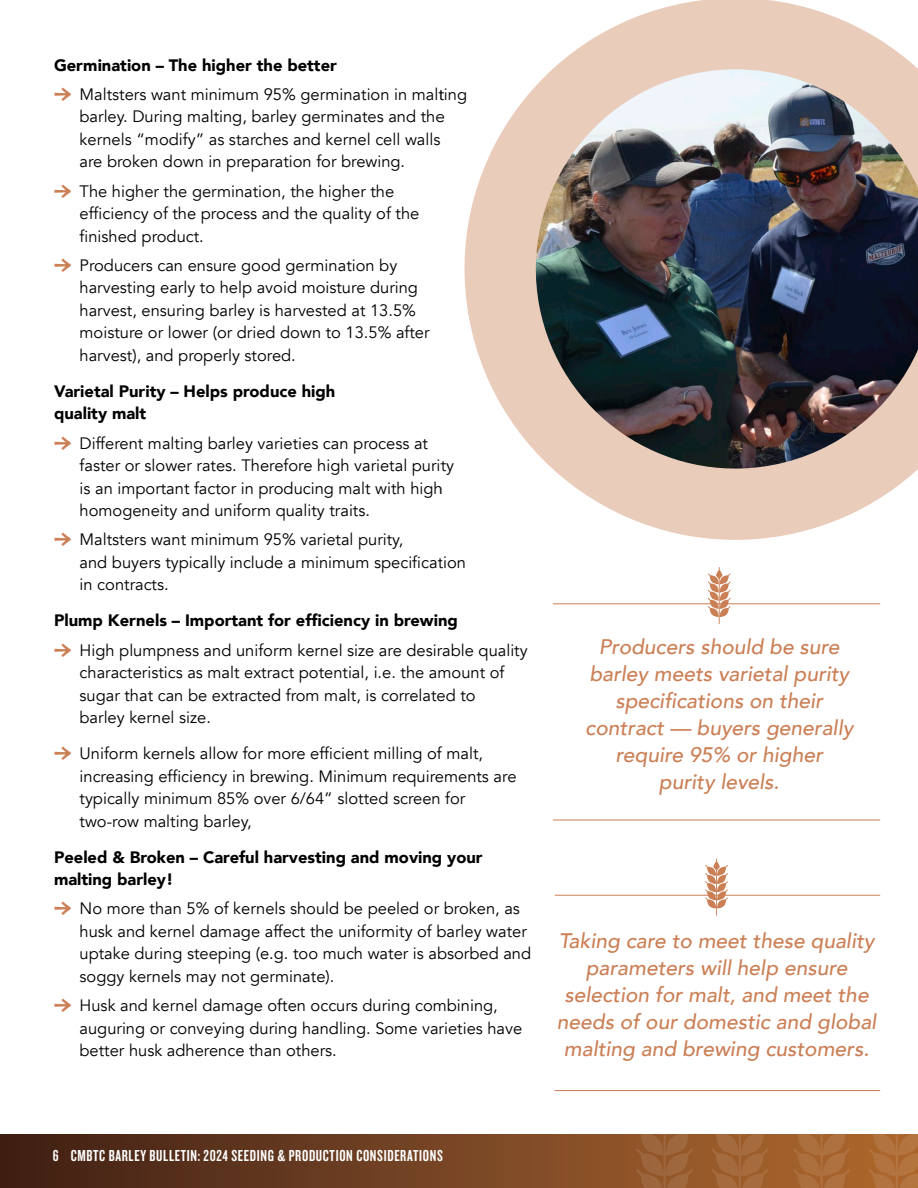
<style>
.page{position:relative;width:918px;height:1188px;background:#fff}
.page>*{position:absolute;margin:0;border:0;box-sizing:border-box;transform-origin:0 0}
.t1{font:italic 500 21px/27px "Avenir";color:#cb7f55;text-align:center}
.t2{font:16.5px/22.5px "Avenir";color:#000}
.t3{font:900 16.5px/22.5px "Avenir";color:#000}
.t4{font:16.5px "Knockout HTF48 Featherweight";letter-spacing:.04em;color:#fff}
.s1{font-family:"Praxis Next";font-weight:900;color:#cb7f55}
</style>
<div class="page">
<svg style="left:0;top:1134px;width:636px;height:54px;background:#663a1f"></svg>
<svg style="left:636px;top:1091px;width:282px;height:97px"></svg>
<svg style="left:464px;top:0;width:454px;height:540px;fill:#eaccbb"></svg>
<img style="left:519px;top:69px;width:399px;height:405px">
<svg style="left:705px;top:859px;width:23px;height:57px"></svg>
<hr style="left:555px;top:895px;width:325px;height:1px;background:#cb7f55">
<hr style="left:554px;top:1090px;width:326px;height:1px;background:#cb7f55">
<svg style="left:708px;top:567px;width:23px;height:57px"></svg>
<hr style="left:553px;top:603px;width:327px;height:1px;background:#cb7f55">
<hr style="left:553px;top:820px;width:327px;height:1px;background:#cb7f55">
<p class="t3" style="left:54px;top:53px;width:284px">Germination – The higher the better</p>
<p class="t2" style="left:80px;top:83px;width:389px;text-indent:-26px"><span class="s1">→</span> Maltsters want minimum 95% germination in malting barley. During malting, barley germinates and the kernels “modify” as starches and kernel cell walls are broken down in preparation for brewing.</p>
<p class="t2" style="left:80px;top:180px;width:341px;text-indent:-26px"><span class="s1">→</span> The higher the germination, the higher the efficiency of the process and the quality of the finished product.</p>
<p class="t2" style="left:80px;top:254px;width:352px;text-indent:-26px"><span class="s1">→</span> Producers can ensure good germination by harvesting early to help avoid moisture during harvest, ensuring barley is harvested at 13.5% moisture or lower (or dried down to 13.5% after harvest), and properly stored.</p>
<p class="t3" style="left:54px;top:379px;width:283px">Varietal Purity – Helps produce high quality malt</p>
<p class="t2" style="left:80px;top:432px;width:376px;text-indent:-26px"><span class="s1">→</span> Different malting barley varieties can process at faster or slower rates. Therefore high varietal purity is an important factor in producing malt with high homogeneity and uniform quality traits.</p>
<p class="t2" style="left:80px;top:529px;width:388px;text-indent:-26px"><span class="s1">→</span> Maltsters want minimum 95% varietal purity,<br>and buyers typically include a minimum specification in contracts.</p>
<p class="t3" style="left:54px;top:609px;width:405px">Plump Kernels – Important for efficiency in brewing</p>
<p class="t2" style="left:80px;top:639px;width:450px;text-indent:-26px"><span class="s1">→</span> High plumpness and uniform kernel size are desirable quality characteristics as malt extract potential, i.e. the amount of sugar that can be extracted from malt, is correlated to<br>barley kernel size.</p>
<p class="t2" style="left:80px;top:742px;width:438px;text-indent:-26px"><span class="s1">→</span> Uniform kernels allow for more efficient milling of malt, increasing efficiency in brewing. Minimum requirements are typically minimum 85% over 6/64” slotted screen for two-row malting barley,</p>
<p class="t3" style="left:54px;top:845px;width:430px">Peeled &amp; Broken – Careful harvesting and moving your malting barley!</p>
<p class="t2" style="left:80px;top:898px;width:453px;text-indent:-26px"><span class="s1">→</span> No more than 5% of kernels should be peeled or broken, as husk and kernel damage affect the uniformity of barley water uptake during steeping (e.g. too much water is absorbed and soggy kernels may not germinate).</p>
<p class="t2" style="left:80px;top:994px;width:444px;text-indent:-26px"><span class="s1">→</span> Husk and kernel damage often occurs during combining, auguring or conveying during handling. Some varieties have better husk adherence than others.</p>
<p class="t1" style="left:585px;top:633px;width:270px">Producers should be sure barley meets varietal purity specifications on their contract — buyers generally require 95% or higher purity levels.</p>
<p class="t1" style="left:557px;top:928px;width:321px">Taking care to meet these quality parameters will help ensure selection for malt, and meet the needs of our domestic and global malting and brewing customers.</p>
<p class="t4" style="left:53px;top:1147px;width:391px">6 CMBTC BARLEY BULLETIN: 2024 SEEDING &amp; PRODUCTION CONSIDERATIONS</p>
</div>
